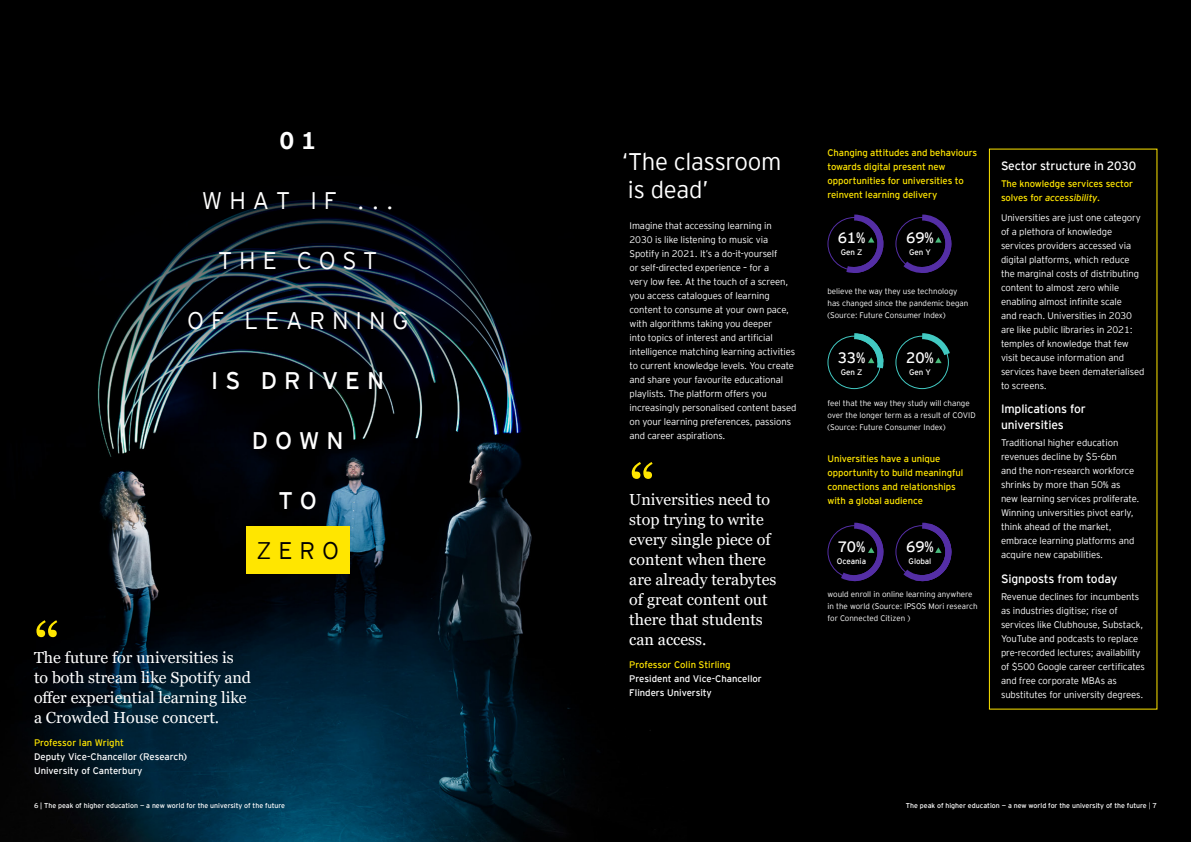
<style>
.page{position:relative;width:1191px;height:842px;background:#000}
.page>*{position:absolute;margin:0;border:0;box-sizing:border-box;transform-origin:0 0}
.t1{font:64px "Georgia Pro";color:#ffe600}
.t2{font:300 24px "EY Interstate";letter-spacing:.28em;color:#fff}
.t3{font:300 24px/28px "EY Interstate";letter-spacing:-.01em;color:#fff}
.t4{font:24px "EY Interstate";letter-spacing:.29em;color:#fff}
.t5{font:300 24px "EY Interstate";color:#000}
.t6{font:700 24px "EY Interstate";color:#fff}
.t7{font:16px/20px "Georgia Pro";color:#fff}
.t8{font:15px "EY Interstate";letter-spacing:-.01em;color:#fff}
.t9{font:12px/16px "EY Interstate";letter-spacing:-.01em;color:#fff}
.t10{font:300 9.5px/14px "EY Interstate";letter-spacing:-.01em;color:#fff}
.t11{font:9.5px/14px "EY Interstate";letter-spacing:-.01em;color:#ffe600}
.t12{font:9.5px/14px "EY Interstate";color:#fff}
.t13{font:300 8px/12px "EY Interstate";color:#fff}
.t14{font:8px "EY Interstate";letter-spacing:-.01em;color:#fff}
.t15{font:7px "EY Interstate";color:#fff}
.s1{font-style:italic}
.s2{font-weight:300}
</style>
<div class="page">
<img style="left:33px;top:200px;width:618px;height:642px">
<div style="left:246px;top:526px;width:104px;height:47px;background:#ffe600"></div>
<div style="left:989px;top:149px;width:168px;height:560px;border:1px solid #ffe600"></div>
<div style="left:827px;top:336px;width:54px;height:53px;border:1px solid #42c9c2;border-radius:50%"></div>
<div style="left:895px;top:336px;width:54px;height:53px;border:1px solid #42c9c2;border-radius:50%"></div>
<svg style="left:848px;top:333px;width:36px;height:42px"></svg>
<svg style="left:839px;top:214px;width:113px;height:59px"></svg>
<svg style="left:916px;top:333px;width:34px;height:30px"></svg>
<svg style="left:834px;top:522px;width:118px;height:60px"></svg>
<h2 class="t6" style="left:279px;top:123px;width:38px">0 1</h2>
<h2 class="t2" style="left:202px;top:184px;width:193px">WHAT IF ...</h2>
<h2 class="t2" style="left:218px;top:244px;width:161px">THE COST</h2>
<h2 class="t2" style="left:187px;top:304px;width:223px">OF LEARNING</h2>
<h2 class="t4" style="left:211px;top:364px;width:174px">IS DRIVEN</h2>
<h2 class="t4" style="left:252px;top:424px;width:93px">DOWN</h2>
<h1 class="t1" style="left:34px;top:609px;width:28px">“</h1>
<h2 class="t4" style="left:278px;top:484px;width:40px">T O</h2>
<h2 class="t5" style="left:256px;top:534px;width:84px">ZERO</h2>
<h3 class="t7" style="left:34px;top:648px;width:219px">The future for universities is to both stream like Spotify and offer experiential learning like a Crowded House concert.</h3>
<p class="t11" style="left:34px;top:735px;width:91px">Professor Ian Wright</p>
<p class="t12" style="left:34px;top:749px;width:154px">Deputy Vice-Chancellor (Research)<br>University of Canterbury</p>
<h2 class="t3" style="left:622px;top:146px;width:161px">‘The classroom is dead’</h2>
<p class="t10" style="left:629px;top:218px;width:168px">Imagine that accessing learning in 2030 is like listening to music via Spotify in 2021. It’s a do-it-yourself<br>or self-directed experience – for a<br>very low fee. At the touch of a screen, you access catalogues of learning content to consume at your own pace, with algorithms taking you deeper<br>into topics of interest and artificial intelligence matching learning activities to current knowledge levels. You create and share your favourite educational playlists. The platform offers you increasingly personalised content based on your learning preferences, passions and career aspirations.</p>
<h1 class="t1" style="left:629px;top:451px;width:28px">“</h1>
<h3 class="t7" style="left:629px;top:490px;width:148px">Universities need to stop trying to write every single piece of content when there are already terabytes of great content out there that students can access.</h3>
<p class="t11" style="left:629px;top:657px;width:103px">Professor Colin Stirling</p>
<p class="t12" style="left:629px;top:671px;width:134px">President and Vice-Chancellor<br>Flinders University</p>
<p class="t11" style="left:827px;top:145px;width:151px">Changing attitudes and behaviours towards digital present new opportunities for universities to reinvent learning delivery</p>
<h3 class="t8" style="left:837px;top:227px;width:29px">61%</h3>
<p class="t14" style="left:840px;top:246px;width:23px">Gen Z</p>
<h3 class="t8" style="left:906px;top:227px;width:29px">69%</h3>
<p class="t14" style="left:909px;top:246px;width:23px">Gen Y</p>
<p class="t13" style="left:827px;top:284px;width:142px">believe the way they use technology has changed since the pandemic began (Source: Future Consumer Index)</p>
<h3 class="t8" style="left:837px;top:347px;width:29px">33%</h3>
<p class="t14" style="left:840px;top:367px;width:23px">Gen Z</p>
<h3 class="t8" style="left:906px;top:347px;width:29px">20%</h3>
<p class="t14" style="left:909px;top:367px;width:23px">Gen Y</p>
<p class="t13" style="left:827px;top:397px;width:150px">feel that the way they study will change over the longer term as a result of COVID (Source: Future Consumer Index)</p>
<p class="t11" style="left:827px;top:451px;width:137px">Universities have a unique opportunity to build meaningful connections and relationships with a global audience</p>
<h3 class="t8" style="left:837px;top:536px;width:29px">70%</h3>
<p class="t14" style="left:837px;top:555px;width:31px">Oceania</p>
<h3 class="t8" style="left:906px;top:536px;width:29px">69%</h3>
<p class="t14" style="left:908px;top:555px;width:24px">Global</p>
<p class="t13" style="left:827px;top:588px;width:152px">would enroll in online learning anywhere in the world (Source: IPSOS Mori research for Connected Citizen )</p>
<p class="t9" style="left:1001px;top:157px;width:137px">Sector structure in 2030</p>
<p class="t11" style="left:1001px;top:176px;width:134px">The knowledge services sector solves for <span class="s1">accessibility</span>.</p>
<p class="t10" style="left:1001px;top:210px;width:145px">Universities are just one category of a plethora of knowledge services providers accessed via digital platforms, which reduce the marginal costs of distributing content to almost zero while enabling almost infinite scale<br>and reach. Universities in 2030 are like public libraries in 2021: temples of knowledge that few visit because information and services have been dematerialised to screens.</p>
<p class="t9" style="left:1001px;top:400px;width:86px">Implications for universities</p>
<p class="t10" style="left:1001px;top:435px;width:140px">Traditional higher education revenues decline by $5-6bn<br>and the non-research workforce shrinks by more than 50% as new learning services proliferate.<br>Winning universities pivot early, think ahead of the market, embrace learning platforms and acquire new capabilities.</p>
<p class="t9" style="left:1001px;top:570px;width:118px">Signposts from today</p>
<p class="t10" style="left:1001px;top:589px;width:145px">Revenue declines for incumbents as industries digitise; rise of services like Clubhouse, Substack, YouTube and podcasts to replace pre-recorded lectures; availability of $500 Google career certificates and free corporate MBAs as substitutes for university degrees.</p>
<p class="t15" style="left:34px;top:800px;width:252px">6 | The peak of higher education — a new world for the university of the future</p>
<p class="t15" style="left:906px;top:800px;width:252px">The peak of higher education — a new world for the university of the future <span class="s2">|</span> 7</p>
</div>
